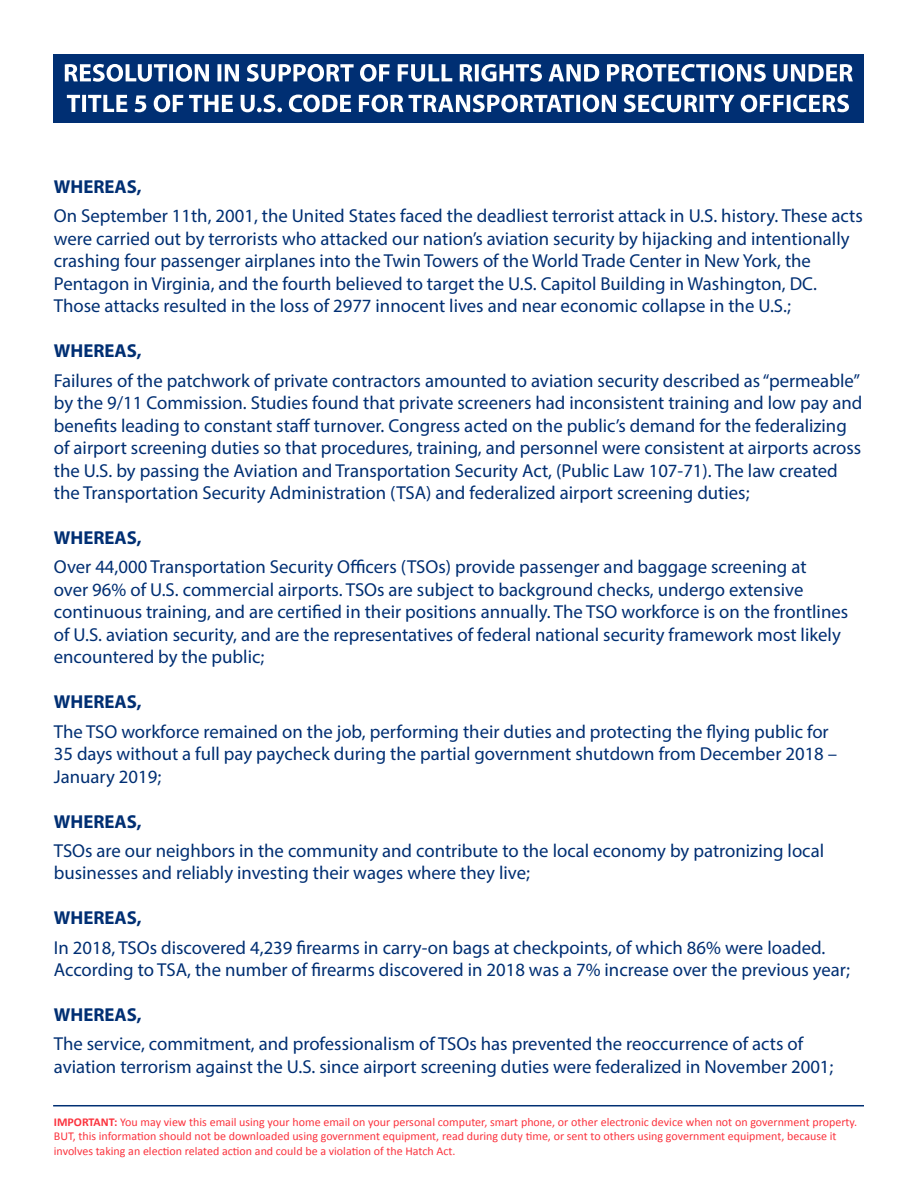
<style>
.page{position:relative;width:918px;height:1188px;background:#fff}
.page>*{position:absolute;margin:0;border:0;box-sizing:border-box;transform-origin:0 0}
.bullet{font:18.75px/22.5px "Myriad Pro";color:#002f73}
.bullet-2{font:700 18.75px "Myriad Pro";color:#002f73}
.bulllet{font:12px/14.4px "Calibri";color:#fb333e}
.s1{font-weight:700}
</style>
<div class="page">
<div style="left:53px;top:55px;width:810px;height:68px;background:#002f73"></div>
<svg style="left:67px;top:95px;width:782px;height:17px"></svg>
<svg style="left:65px;top:64px;width:788px;height:18px"></svg>
<hr style="left:53px;top:1105px;width:811px;height:1px;background:#002f73">
<p class="bullet-2" style="left:54px;top:175px;width:90px">WHEREAS,</p>
<p class="bullet" style="left:54px;top:205px;width:810px">On September 11th, 2001, the United States faced the deadliest terrorist attack in U.S. history. These acts were carried out by terrorists who attacked our nation’s aviation security by hijacking and intentionally crashing four passenger airplanes into the Twin Towers of the World Trade Center in New York, the Pentagon in Virginia, and the fourth believed to target the U.S. Capitol Building in Washington, DC.<br>Those attacks resulted in the loss of 2977 innocent lives and near economic collapse in the U.S.;</p>
<p class="bullet-2" style="left:54px;top:339px;width:90px">WHEREAS,</p>
<p class="bullet" style="left:54px;top:369px;width:810px">Failures of the patchwork of private contractors amounted to aviation security described as “permeable” by the 9/11 Commission. Studies found that private screeners had inconsistent training and low pay and benefits leading to constant staff turnover. Congress acted on the public’s demand for the federalizing of airport screening duties so that procedures, training, and personnel were consistent at airports across the U.S. by passing the Aviation and Transportation Security Act, (Public Law 107-71). The law created the Transportation Security Administration (TSA) and federalized airport screening duties;</p>
<p class="bullet-2" style="left:54px;top:526px;width:90px">WHEREAS,</p>
<p class="bullet" style="left:54px;top:556px;width:796px">Over 44,000 Transportation Security Officers (TSOs) provide passenger and baggage screening at<br>over 96% of U.S. commercial airports. TSOs are subject to background checks, undergo extensive continuous training, and are certified in their positions annually. The TSO workforce is on the frontlines of U.S. aviation security, and are the representatives of federal national security framework most likely encountered by the public;</p>
<p class="bullet-2" style="left:54px;top:690px;width:90px">WHEREAS,</p>
<p class="bullet" style="left:54px;top:720px;width:785px">The TSO workforce remained on the job, performing their duties and protecting the flying public for<br>35 days without a full pay paycheck during the partial government shutdown from December 2018 –<br>January 2019;</p>
<p class="bullet-2" style="left:54px;top:809px;width:90px">WHEREAS,</p>
<p class="bullet" style="left:54px;top:839px;width:772px">TSOs are our neighbors in the community and contribute to the local economy by patronizing local businesses and reliably investing their wages where they live;</p>
<p class="bullet-2" style="left:54px;top:906px;width:90px">WHEREAS,</p>
<p class="bullet" style="left:54px;top:936px;width:798px">In 2018, TSOs discovered 4,239 firearms in carry-on bags at checkpoints, of which 86% were loaded.<br>According to TSA, the number of firearms discovered in 2018 was a 7% increase over the previous year;</p>
<p class="bullet-2" style="left:54px;top:1003px;width:90px">WHEREAS,</p>
<p class="bullet" style="left:54px;top:1033px;width:781px">The service, commitment, and professionalism of TSOs has prevented the reoccurrence of acts of aviation terrorism against the U.S. since airport screening duties were federalized in November 2001;</p>
<p class="bulllet" style="left:54px;top:1114px;width:805px"><span class="s1">IMPORTANT:</span> You may view this email using your home email on your personal computer, smart phone, or other electronic device when not on government property.<br>BUT, this information should not be downloaded using government equipment, read during duty time, or sent to others using government equipment, because it involves taking an election related action and could be a violation of the Hatch Act.</p>
</div>
